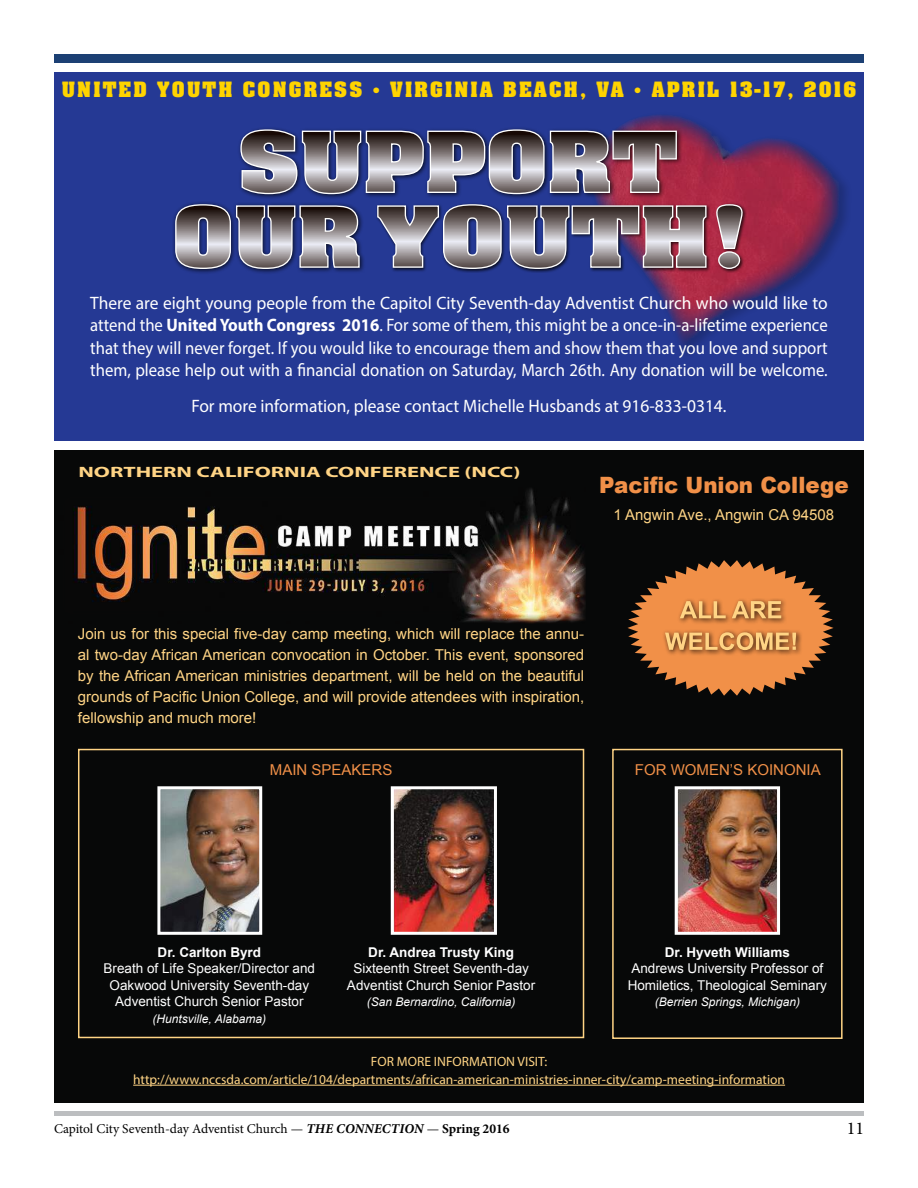
<style>
.page{position:relative;width:918px;height:1188px;background:#fff}
.page>*{position:absolute;margin:0;border:0;box-sizing:border-box;transform-origin:0 0}
.t1{font:900 22.5px "Arial";color:#f19048;scale:.95 1}
.t2{font:18px/22.5px "Myriad Pro";color:#fff;text-align:justify}
.t3{font:700 18px "Aachen";letter-spacing:.12em;color:#ffd400}
.t4{font:18px "Minion Pro";color:#000}
.t5{font:15px/21px "Arial";color:#ffd485;text-align:justify}
.t6{font:700 15px "Myriad Pro";color:#ffd485;scale:1.5 1}
.t7{font:15px "Arial";color:#f19048}
.t8{font:13.5px/16.5px "Arial";color:#fff;text-align:center}
.t9{font:13.5px/18px "Myriad Pro";color:#ffd485;text-align:center}
.t10{font:13.5px "Minion Pro";letter-spacing:-.005em;color:#000}
.t11{font:700 13.5px "Arial";color:#fff}
.t12{font:italic 12px "Arial";color:#fff}
.s1{font-weight:700}
.s2{font-weight:700;font-style:italic}
</style>
<div class="page">
<hr style="left:54px;top:1112px;width:810px;height:4px;background:#bcbec0">
<div style="left:54px;top:54px;width:810px;height:9px;background:#1c4074"></div>
<div style="left:55px;top:450px;width:809px;height:652px;background:#070808"></div>
<div style="left:612px;top:749px;width:231px;height:290px;border:2px solid #ffd485"></div>
<div style="left:78px;top:749px;width:506px;height:289px;border:2px solid #ffd485"></div>
<img style="left:54px;top:488px;width:531px;height:135px">
<hr style="left:133px;top:1085px;width:652px;height:1px;background:#ffd485">
<img style="left:157px;top:786px;width:106px;height:149px">
<img style="left:390px;top:786px;width:107px;height:149px">
<img style="left:674px;top:786px;width:107px;height:149px">
<svg style="left:627px;top:560px;width:207px;height:136px"></svg>
<div style="left:54px;top:72px;width:810px;height:369px;background:#253994"></div>
<img style="left:596px;top:114px;width:251px;height:239px">
<div style="left:237px;top:126px;width:446px;height:74px;background:#000;opacity:.75"></div>
<svg style="left:240px;top:129px;width:438px;height:66px;background:#787083"></svg>
<div style="left:376px;top:203px;width:371px;height:70px;background:#000;opacity:.75"></div>
<svg style="left:377px;top:204px;width:367px;height:66px"></svg>
<div style="left:172px;top:201px;width:193px;height:74px;background:#000;opacity:.75"></div>
<svg style="left:174px;top:204px;width:186px;height:66px;background:#79788a"></svg>
<p class="t3" style="left:62px;top:77px;width:796px">UNITED YOUTH CONGRESS • VIRGINIA BEACH, VA • APRIL 13-17, 2016</p>
<p class="t2" style="left:90px;top:291px;width:739px">There are eight young people from the Capitol City Seventh-day Adventist Church who would like to attend the <span class="s1">United Youth Congress 2016</span>. For some of them, this might be a once-in-a-lifetime experience that they will never forget. If you would like to encourage them and show them that you love and support them, please help out with a financial donation on Saturday, March 26th. Any donation will be welcome.</p>
<p class="t2" style="left:191px;top:395px;width:537px">For more information, please contact Michelle Husbands at 916-833-0314.</p>
<p class="t6" style="left:78px;top:462px;width:296px">NORTHERN CALIFORNIA CONFERENCE (NCC)</p>
<p class="t1" style="left:599px;top:468px;width:264px">Pacific Union College</p>
<p class="t5" style="left:614px;top:504px;width:222px">1 Angwin Ave., Angwin CA 94508</p>
<p class="t5" style="left:78px;top:623px;width:508px">Join us for this special five-day camp meeting, which will replace the annu&shy;al two-day African American convocation in October. This event, sponsored by the African American ministries department, will be held on the beautiful grounds of Pacific Union College, and will provide attendees with inspiration, fellowship and much more!</p>
<p class="t7" style="left:270px;top:761px;width:124px">MAIN SPEAKERS</p>
<p class="t7" style="left:635px;top:761px;width:187px">FOR WOMEN’S KOINONIA</p>
<p class="t11" style="left:158px;top:944px;width:105px">Dr. Carlton Byrd</p>
<p class="t8" style="left:104px;top:960px;width:213px">Breath of Life Speaker/Director and<br>Oakwood University Seventh-day<br>Adventist Church Senior Pastor</p>
<p class="t12" style="left:153px;top:1012px;width:115px">(Huntsville, Alabama)</p>
<p class="t11" style="left:368px;top:944px;width:147px">Dr. Andrea Trusty King</p>
<p class="t8" style="left:347px;top:960px;width:190px">Sixteenth Street Seventh-day<br>Adventist Church Senior Pastor</p>
<p class="t12" style="left:367px;top:995px;width:150px">(San Bernardino, California)</p>
<p class="t11" style="left:665px;top:944px;width:127px">Dr. Hyveth Williams</p>
<p class="t8" style="left:628px;top:960px;width:201px;text-align:left">Andrews University Professor of<br>Homiletics, Theological Seminary</p>
<p class="t12" style="left:655px;top:995px;width:147px">(Berrien Springs, Michigan)</p>
<p class="t9" style="left:133px;top:1052px;width:653px">FOR MORE INFORMATION VISIT: http://www.nccsda.com/article/104/departments/african-american-ministries-inner-city/camp-meeting-information</p>
<p class="t10" style="left:54px;top:1120px;width:457px">Capitol City Seventh-day Adventist Church — <span class="s2">THE CONNECTION</span> — <span class="s1">Spring 2016</span></p>
<p class="t4" style="left:847px;top:1116px;width:19px">11</p>
</div>
